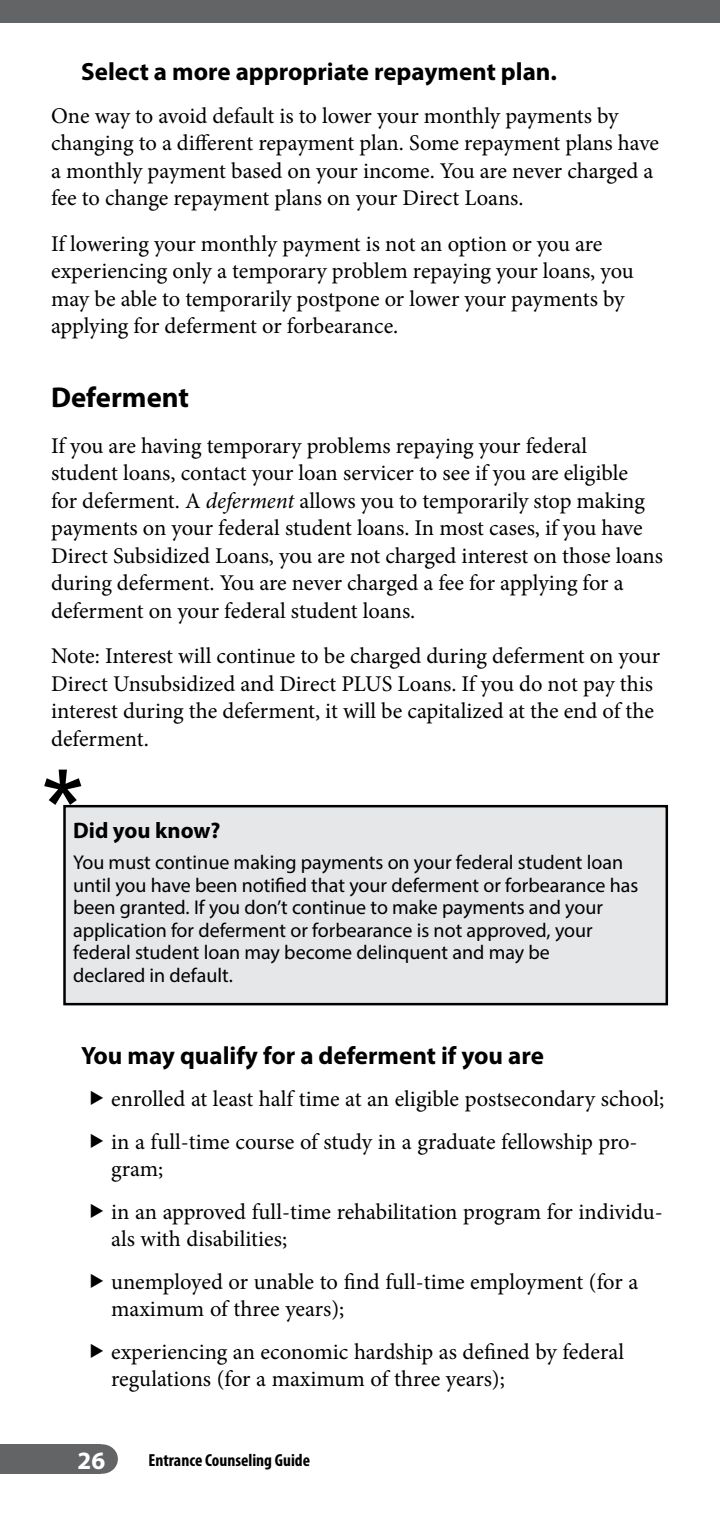
<style>
.page{position:relative;width:720px;height:1530px;background:#fff}
.page>*{position:absolute;margin:0;border:0;box-sizing:border-box;transform-origin:0 0}
.t1{font:700 28.75px "Myriad Pro";color:#000}
.t2{font:700 25px "Myriad Pro";color:#000}
.t3{font:700 25px "Myriad Pro";color:#fff}
.t4{font:22.5px/27.5px "Minion Pro";letter-spacing:-.005em;color:#000}
.t5{font:700 22.5px "Myriad Pro";color:#000}
.t6{font:20px/22.5px "Myriad Pro";color:#000}
.t7{font:700 condensed 17.5px "Myriad Pro";color:#000}
.s1{font-style:italic}
</style>
<div class="page">
<div style="left:0;top:1444px;width:101px;height:30px;background:#636466"></div>
<div style="left:87px;top:1444px;width:31px;height:30px;background:#636466;border-radius:50%"></div>
<div style="left:0;top:0;width:720px;height:22px;background:#636466"></div>
<div style="left:63px;top:805px;width:605px;height:200px;background:#e6e7e8;border:2px solid #000"></div>
<svg style="left:44px;top:770px;width:37px;height:35px"></svg>
<p class="t2" style="left:81px;top:55px;width:478px">Select a more appropriate repayment plan.</p>
<p class="t4" style="left:51px;top:102px;width:610px">One way to avoid default is to lower your monthly payments by changing to a different repayment plan. Some repayment plans have a monthly payment based on your income. You are never charged a fee to change repayment plans on your Direct Loans.</p>
<p class="t4" style="left:51px;top:230px;width:584px">If lowering your monthly payment is not an option or you are experiencing only a temporary problem repaying your loans, you may be able to temporarily postpone or lower your payments by applying for deferment or forbearance.</p>
<p class="t1" style="left:51px;top:379px;width:139px">Deferment</p>
<p class="t4" style="left:51px;top:432px;width:613px">If you are having temporary problems repaying your federal<br>student loans, contact your loan servicer to see if you are eligible<br>for deferment. A <span class="s1">deferment</span> allows you to temporarily stop making payments on your federal student loans. In most cases, if you have Direct Subsidized Loans, you are not charged interest on those loans during deferment. You are never charged a fee for applying for a deferment on your federal student loans.</p>
<p class="t4" style="left:51px;top:643px;width:611px">Note: Interest will continue to be charged during deferment on your Direct Unsubsidized and Direct PLUS Loans. If you do not pay this interest during the deferment, it will be capitalized at the end of the deferment.</p>
<p class="t5" style="left:73px;top:816px;width:149px">Did you know?</p>
<p class="t6" style="left:73px;top:851px;width:567px">You must continue making payments on your federal student loan until you have been notified that your deferment or forbearance has been granted. If you don’t continue to make payments and your application for deferment or forbearance is not approved, your federal student loan may become delinquent and may be<br>declared in default.</p>
<p class="t2" style="left:81px;top:1039px;width:464px">You may qualify for a deferment if you are</p>
<p class="t4" style="left:111px;top:1078px;width:555px;line-height:42.5px">enrolled at least half time at an eligible postsecondary school; in a full-time course of study in a graduate fellowship pro-</p>
<p class="t4" style="left:111px;top:1148px;width:553px;line-height:42.5px">gram;<br>in an approved full-time rehabilitation program for individu-</p>
<p class="t4" style="left:111px;top:1218px;width:529px;line-height:42.5px">als with disabilities;<br>unemployed or unable to find full-time employment (for a</p>
<p class="t4" style="left:111px;top:1288px;width:514px;line-height:42.5px">maximum of three years);<br>experiencing an economic hardship as defined by federal</p>
<p class="t4" style="left:111px;top:1366px;width:395px">regulations (for a maximum of three years);</p>
<p class="t3" style="left:78px;top:1444px;width:29px">26</p>
<p class="t7" style="left:148px;top:1449px;width:163px">Entrance Counseling Guide</p>
</div>
